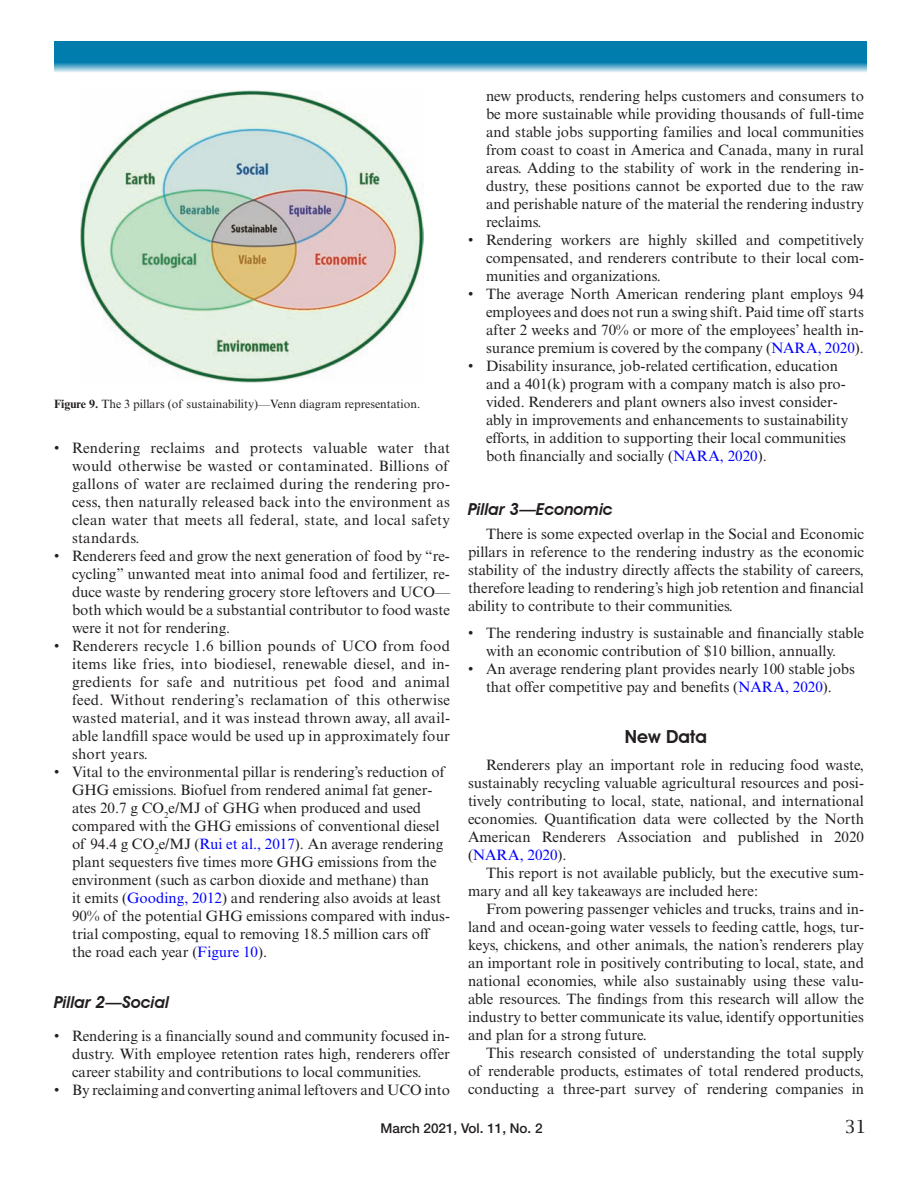
<style>
.page{position:relative;width:918px;height:1188px;background:#fff}
.page>*{position:absolute;margin:0;border:0;box-sizing:border-box;transform-origin:0 0}
.t1{font:600 18px "Avant Garde IT Cby BT";color:#231f20}
.t2{font:18px "Lucida Bright";color:#231f20}
.t3{font:italic 600 16.5px "Avant Garde IT Cby BT";color:#231f20}
.t4{font:15px/18px "Times New Roman MT Std";color:#231f20;text-align:justify}
.t5{font:500 13.5px "Helvetica Neue LT Std";color:#231f20}
.t6{font:12px "Times New Roman MT Std";color:#231f20}
.s1{font-weight:700}
.s2{color:#00f}
</style>
<div class="page">
<svg style="left:54px;top:41px;width:813px;height:31px;background:#238eb8"></svg>
<img style="left:80px;top:90px;width:344px;height:292px">
<p class="t6" style="left:54px;top:397px;width:368px"><span class="s1">Figure 9.</span> The 3 pillars (of sustainability)—Venn diagram representation.</p>
<p class="t4" style="left:72px;top:438px;width:380px;text-indent:-18px">• Rendering reclaims and protects valuable water that would otherwise be wasted or contaminated. Billions of gallons of water are reclaimed during the rendering pro&shy;cess, then naturally released back into the environment as clean water that meets all federal, state, and local safety standards.</p>
<p class="t4" style="left:72px;top:546px;width:380px;text-indent:-18px">• Renderers feed and grow the next generation of food by “re&shy;cycling” unwanted meat into animal food and fertilizer, re&shy;duce waste by rendering grocery store leftovers and UCO— both which would be a substantial contributor to food waste were it not for rendering.</p>
<p class="t4" style="left:72px;top:636px;width:380px;text-indent:-18px">• Renderers recycle 1.6 billion pounds of UCO from food items like fries, into biodiesel, renewable diesel, and in&shy;gredients for safe and nutritious pet food and animal feed. Without rendering’s reclamation of this otherwise wasted material, and it was instead thrown away, all avail&shy;able landfill space would be used up in approximately four short years.</p>
<p class="t4" style="left:72px;top:762px;width:380px;text-align:left;text-indent:-18px">• Vital to the environmental pillar is rendering’s reduction of GHG emissions. Biofuel from rendered animal fat gener&shy;ates 20.7 g CO<sub>2</sub>e/MJ of GHG when produced and used compared with the GHG emissions of conventional diesel of 94.4 g CO<sub>2</sub>e/MJ (<span class="s2">Rui et al., 2017</span>). An average rendering plant sequesters five times more GHG emissions from the environment (such as carbon dioxide and methane) than<br>it emits (<span class="s2">Gooding, 2012</span>) and rendering also avoids at least 90% of the potential GHG emissions compared with indus&shy;trial composting, equal to removing 18.5 million cars off the road each year (<span class="s2">Figure 10</span>).</p>
<p class="t3" style="left:54px;top:992px;width:116px">Pillar 2—Social</p>
<p class="t4" style="left:72px;top:1026px;width:380px;text-indent:-18px">• Rendering is a financially sound and community focused in&shy;dustry. With employee retention rates high, renderers offer career stability and contributions to local communities.</p>
<p class="t4" style="left:54px;top:1080px;width:397px">• By reclaiming and converting animal leftovers and UCO into</p>
<p class="t4" style="left:486px;top:87px;width:380px">new products, rendering helps customers and consumers to be more sustainable while providing thousands of full-time and stable jobs supporting families and local communities from coast to coast in America and Canada, many in rural areas. Adding to the stability of work in the rendering in&shy;dustry, these positions cannot be exported due to the raw and perishable nature of the material the rendering industry reclaims.</p>
<p class="t4" style="left:486px;top:231px;width:380px;text-indent:-18px">• Rendering workers are highly skilled and competitively compensated, and renderers contribute to their local com&shy;munities and organizations.</p>
<p class="t4" style="left:486px;top:285px;width:380px;text-indent:-18px">• The average North American rendering plant employs 94 employees and does not run a swing shift. Paid time off starts after 2 weeks and 70% or more of the employees’ health in&shy;surance premium is covered by the company (<span class="s2">NARA, 2020</span>).</p>
<p class="t4" style="left:486px;top:357px;width:364px;text-align:left;text-indent:-18px">• Disability insurance, job-related certification, education and a 401(k) program with a company match is also pro&shy;vided. Renderers and plant owners also invest consider&shy;ably in improvements and enhancements to sustainability efforts, in addition to supporting their local communities both financially and socially (<span class="s2">NARA, 2020</span>).</p>
<p class="t3" style="left:468px;top:499px;width:146px">Pillar 3—Economic</p>
<p class="t4" style="left:468px;top:525px;width:398px;text-indent:18px">There is some expected overlap in the Social and Economic pillars in reference to the rendering industry as the economic stability of the industry directly affects the stability of careers, therefore leading to rendering’s high job retention and financial ability to contribute to their communities.</p>
<p class="t4" style="left:486px;top:624px;width:380px;text-indent:-18px">• The rendering industry is sustainable and financially stable with an economic contribution of $10 billion, annually.</p>
<p class="t4" style="left:468px;top:660px;width:389px;text-align:center">• An average rendering plant provides nearly 100 stable jobs that offer competitive pay and benefits (<span class="s2">NARA, 2020</span>).</p>
<p class="t1" style="left:625px;top:725px;width:84px">New Data</p>
<p class="t4" style="left:468px;top:756px;width:398px;text-indent:18px">Renderers play an important role in reducing food waste, sustainably recycling valuable agricultural resources and posi&shy;tively contributing to local, state, national, and international economies. Quantification data were collected by the North American Renderers Association and published in 2020 (<span class="s2">NARA, 2020</span>).</p>
<p class="t4" style="left:468px;top:864px;width:397px;text-indent:18px">This report is not available publicly, but the executive sum&shy;mary and all key takeaways are included here:</p>
<p class="t4" style="left:468px;top:900px;width:398px;text-indent:18px">From powering passenger vehicles and trucks, trains and in&shy;land and ocean-going water vessels to feeding cattle, hogs, tur&shy;keys, chickens, and other animals, the nation’s renderers play an important role in positively contributing to local, state, and national economies, while also sustainably using these valu&shy;able resources. The findings from this research will allow the industry to better communicate its value, identify opportunities and plan for a strong future.</p>
<p class="t4" style="left:468px;top:1044px;width:398px;text-indent:18px">This research consisted of understanding the total supply of renderable products, estimates of total rendered products, conducting a three-part survey of rendering companies in</p>
<p class="t5" style="left:381px;top:1120px;width:164px">March 2021, Vol. 11, No. 2</p>
<p class="t2" style="left:845px;top:1116px;width:23px">31</p>
</div>
